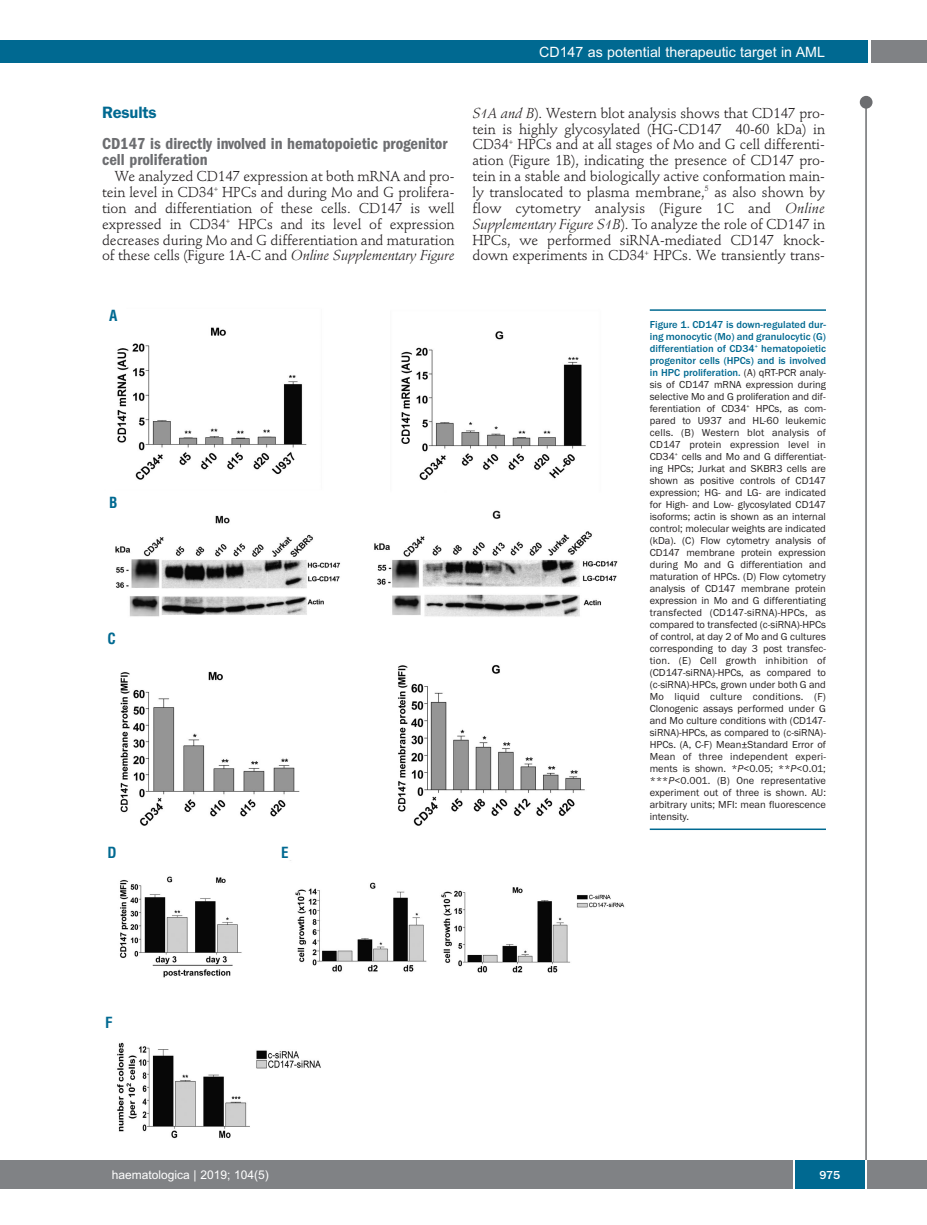
<style>
.page{position:relative;width:927px;height:1225px;background:#fff}
.page>*{position:absolute;margin:0;border:0;box-sizing:border-box;transform-origin:0 0}
.t1{font:600 condensed 16.5px/15.9px "Franklin Gothic";color:#6c6d70}
.t2{font:600 16.5px "Franklin Gothic";letter-spacing:-.01em;color:#006991}
.t3{font:700 condensed 15px "Helvetica";color:#006991}
.t4{font:14.25px/15.9px "Stempel Schneidler";letter-spacing:-.005em;color:#231f20;text-align:justify}
.t5{font:14.25px "Arial";color:#fff}
.t6{font:12px "Arial";color:#fff}
.t7{font:500 12px "Franklin Gothic";color:#fff}
.t8{font:10.5px/12px "Franklin Gothic";color:#231f20;text-align:justify}
.s1{font-style:italic}
.s2{font-weight:500;color:#006991}
</style>
<div class="page">
<div style="left:860px;top:96px;width:12px;height:13px;background:#6c6d70;border-radius:50%"></div>
<hr style="left:865px;top:98px;width:2px;height:1062px;background:#6c6d70">
<div style="left:871px;top:40px;width:56px;height:22px;background:#808285"></div>
<div style="left:18px;top:40px;width:849px;height:22px;background:#006991"></div>
<div style="left:17px;top:1160px;width:910px;height:28px;background:#808285"></div>
<div style="left:795px;top:1160px;width:70px;height:28px;background:#006991"></div>
<hr style="left:793px;top:1160px;width:2px;height:28px;background:#fff">
<hr style="left:865px;top:1160px;width:2px;height:28px;background:#fff">
<div style="left:0;top:40px;width:19px;height:22px;background:#006991"></div>
<div style="left:0;top:1160px;width:18px;height:28px;background:#808285"></div>
<img style="left:115px;top:327px;width:510px;height:812px">
<hr style="left:650px;top:309px;width:176px;height:2px;background:#006991">
<hr style="left:650px;top:828px;width:176px;height:2px;background:#006991">
<h3 class="t5" style="left:539px;top:44px;width:287px">CD147 as potential therapeutic target in AML</h3>
<h1 class="t2" style="left:102px;top:106px;width:56px">Results</h1>
<h1 class="t1" style="left:102px;top:137px;width:347px">CD147 is directly involved in hematopoietic progenitor cell proliferation</h1>
<p class="t4" style="left:102px;top:170px;width:354px;text-indent:13px">We analyzed CD147 expression at both mRNA and pro&shy;tein level in CD34<sup>+</sup> HPCs and during Mo and G prolifera&shy;tion and differentiation of these cells. CD147 is well expressed in CD34<sup>+</sup> HPCs and its level of expression decreases during Mo and G differentiation and maturation of these cells (Figure 1A-C and <span class="s1">Online Supplementary Figure</span></p>
<h2 class="t3" style="left:109px;top:307px;width:10px">A</h2>
<h2 class="t3" style="left:109px;top:494px;width:10px">B</h2>
<h2 class="t3" style="left:107px;top:630px;width:10px">C</h2>
<h2 class="t3" style="left:107px;top:844px;width:11px">D</h2>
<h2 class="t3" style="left:281px;top:844px;width:9px">E</h2>
<p class="t4" style="left:472px;top:106px;width:354px"><span class="s1">S1A and B</span>). Western blot analysis shows that CD147 pro&shy;tein is highly glycosylated (HG-CD147 40-60 kDa) in CD34<sup>+</sup> HPCs and at all stages of Mo and G cell differenti&shy;ation (Figure 1B), indicating the presence of CD147 pro&shy;tein in a stable and biologically active conformation main&shy;ly translocated to plasma membrane,<sup>5</sup> as also shown by flow cytometry analysis (Figure 1C and <span class="s1">Online Supplementary Figure S1B</span>). To analyze the role of CD147 in HPCs, we performed siRNA-mediated CD147 knock&shy;down experiments in CD34<sup>+</sup> HPCs. We transiently trans-</p>
<p class="t8" style="left:650px;top:318px;width:178px"><span class="s2">Figure 1. CD147 is down-regulated dur&shy;ing monocytic (Mo) and granulocytic (G) differentiation of CD34</span><sup>+</sup> <span class="s2">hematopoietic progenitor cells (HPCs) and is involved in HPC proliferation.</span> (A) qRT-PCR analy&shy;sis of CD147 mRNA expression during selective Mo and G proliferation and dif&shy;ferentiation of CD34<sup>+</sup> HPCs, as com&shy;pared to U937 and HL-60 leukemic cells. (B) Western blot analysis of CD147 protein expression level in CD34<sup>+</sup> cells and Mo and G differentiat&shy;ing HPCs; Jurkat and SKBR3 cells are shown as positive controls of CD147 expression; HG- and LG- are indicated for High- and Low- glycosylated CD147 isoforms; actin is shown as an internal control; molecular weights are indicated (kDa). (C) Flow cytometry analysis of CD147 membrane protein expression during Mo and G differentiation and maturation of HPCs. (D) Flow cytometry analysis of CD147 membrane protein expression in Mo and G differentiating transfected (CD147-siRNA)-HPCs, as compared to transfected (c-siRNA)-HPCs of control, at day 2 of Mo and G cultures corresponding to day 3 post transfec&shy;tion. (E) Cell growth inhibition of (CD147-siRNA)-HPCs, as compared to (c-siRNA)-HPCs, grown under both G and Mo liquid culture conditions. (F)<br>Clonogenic assays performed under G and Mo culture conditions with (CD147- siRNA)-HPCs, as compared to (c-siRNA)- HPCs. (A, C-F) Mean±Standard Error of Mean of three independent experi&shy;ments is shown. *<span class="s1">P</span>&lt;0.05; **<span class="s1">P</span>&lt;0.01; ***<span class="s1">P</span>&lt;0.001. (B) One representative experiment out of three is shown. AU: arbitrary units; MFI: mean fluorescence intensity.</p>
<h2 class="t3" style="left:105px;top:1014px;width:9px">F</h2>
<p class="t6" style="left:112px;top:1167px;width:158px">haematologica | 2019; 104(5)</p>
<p class="t7" style="left:820px;top:1167px;width:22px">975</p>
</div>
